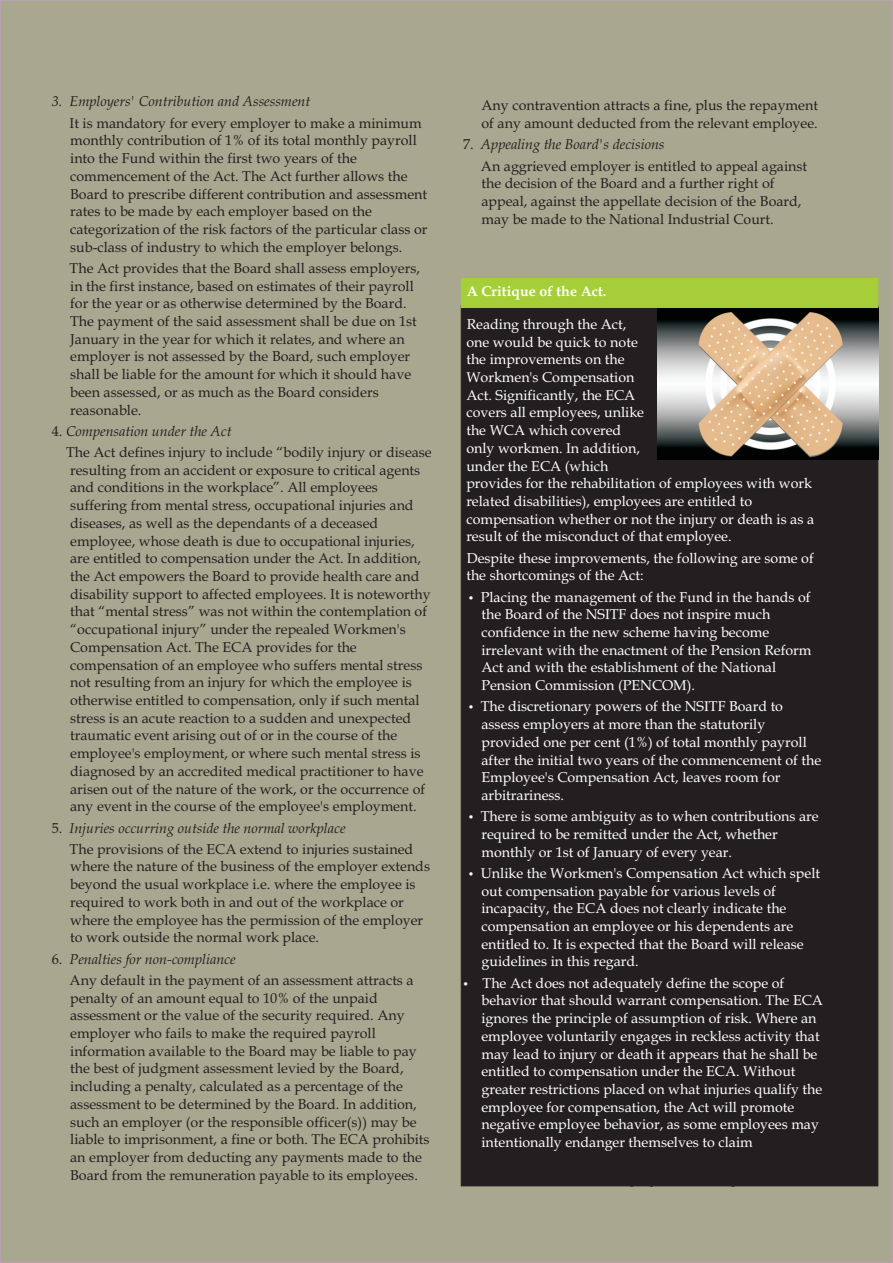
<style>
.page{position:relative;width:893px;height:1263px;background:#a9a790}
.page>*{position:absolute;margin:0;border:0;box-sizing:border-box;transform-origin:0 0}
.t1{font:14.25px/17.7px "Book Antiqua";color:#231f20}
.t2{font:14.25px/17.7px "Book Antiqua";color:#fff}
.t3{font:italic 14.25px "Book Antiqua";color:#231f20}
.t4{font:700 14.25px "Book Antiqua";color:#fff}
.s1{font-style:italic}
</style>
<div class="page">
<div style="left:461px;top:308px;width:417px;height:878px;background:#231f20"></div>
<img style="left:658px;top:308px;width:220px;height:151px">
<div style="left:461px;top:278px;width:417px;height:30px;background:#a6ce39"></div>
<svg style="left:469px;top:596px;width:4px;height:3px"></svg>
<svg style="left:469px;top:706px;width:4px;height:3px"></svg>
<svg style="left:469px;top:815px;width:4px;height:4px"></svg>
<svg style="left:469px;top:872px;width:4px;height:3px"></svg>
<p class="t3" style="left:52px;top:96px;width:260px">3. Employers' Contribution and Assessment</p>
<p class="t1" style="left:70px;top:116px;width:359px">It is mandatory for every employer to make a minimum monthly contribution of 1% of its total monthly payroll into the Fund within the first two years of the commencement of the Act. The Act further allows the Board to prescribe different contribution and assessment rates to be made by each employer based on the categorization of the risk factors of the particular class or sub-class of industry to which the employer belongs.</p>
<p class="t1" style="left:70px;top:261px;width:352px">The Act provides that the Board shall assess employers, in the first instance, based on estimates of their payroll for the year or as otherwise determined by the Board.<br>The payment of the said assessment shall be due on 1st January in the year for which it relates, and where an employer is not assessed by the Board, such employer shall be liable for the amount for which it should have been assessed, or as much as the Board considers reasonable.</p>
<p class="t1" style="left:66px;top:422px;width:367px;line-height:21.3px;text-indent:-14px">4. <span class="s1">Compensation under the Act<br></span>The Act defines injury to include “bodily injury or disease</p>
<p class="t1" style="left:70px;top:463px;width:362px">resulting from an accident or exposure to critical agents and conditions in the workplace”. All employees suffering from mental stress, occupational injuries and diseases, as well as the dependants of a deceased employee, whose death is due to occupational injuries, are entitled to compensation under the Act. In addition, the Act empowers the Board to provide health care and disability support to affected employees. It is noteworthy that “mental stress” was not within the contemplation of “occupational injury” under the repealed Workmen's Compensation Act. The ECA provides for the compensation of an employee who suffers mental stress not resulting from an injury for which the employee is otherwise entitled to compensation, only if such mental stress is an acute reaction to a sudden and unexpected traumatic event arising out of or in the course of the employee's employment, or where such mental stress is diagnosed by an accredited medical practitioner to have arisen out of the nature of the work, or the occurrence of any event in the course of the employee's employment.</p>
<p class="t1" style="left:70px;top:819px;width:345px;line-height:21.3px;text-indent:-18px">5. <span class="s1">Injuries occurring outside the normal workplace<br></span>The provisions of the ECA extend to injuries sustained</p>
<p class="t1" style="left:70px;top:859px;width:361px">where the nature of the business of the employer extends beyond the usual workplace i.e. where the employee is required to work both in and out of the workplace or where the employee has the permission of the employer to work outside the normal work place.</p>
<p class="t1" style="left:70px;top:950px;width:346px;line-height:21.3px;text-indent:-18px">6. <span class="s1">Penalties for non-compliance<br></span>Any default in the payment of an assessment attracts a</p>
<p class="t1" style="left:70px;top:990px;width:361px">penalty of an amount equal to 10% of the unpaid assessment or the value of the security required. Any employer who fails to make the required payroll information available to the Board may be liable to pay the best of judgment assessment levied by the Board, including a penalty, calculated as a percentage of the assessment to be determined by the Board. In addition, such an employer (or the responsible officer(s)) may be liable to imprisonment, a fine or both. The ECA prohibits an employer from deducting any payments made to the Board from the remuneration payable to its employees.</p>
<p class="t1" style="left:481px;top:98px;width:338px">Any contravention attracts a fine, plus the repayment of any amount deducted from the relevant employee.</p>
<p class="t1" style="left:481px;top:135px;width:328px;line-height:21.3px;text-indent:-18px">7. <span class="s1">Appealing the Board's decisions<br></span>An aggrieved employer is entitled to appeal against</p>
<p class="t1" style="left:481px;top:176px;width:321px">the decision of the Board and a further right of appeal, against the appellate decision of the Board, may be made to the National Industrial Court.</p>
<p class="t4" style="left:467px;top:285px;width:141px">A Critique of the Act.</p>
<p class="t2" style="left:466px;top:317px;width:349px">Reading through the Act,<br>one would be quick to note<br>the improvements on the<br>Workmen's Compensation<br>Act. Significantly, the ECA<br>covers all employees, unlike<br>the WCA which covered<br>only workmen. In addition,<br>under the ECA (which<br>provides for the rehabilitation of employees with work related disabilities), employees are entitled to compensation whether or not the injury or death is as a result of the misconduct of that employee.</p>
<p class="t2" style="left:466px;top:551px;width:349px">Despite these improvements, the following are some of the shortcomings of the Act:</p>
<p class="t2" style="left:481px;top:590px;width:332px">Placing the management of the Fund in the hands of the Board of the NSITF does not inspire much confidence in the new scheme having become irrelevant with the enactment of the Pension Reform Act and with the establishment of the National Pension Commission (PENCOM).</p>
<p class="t2" style="left:481px;top:699px;width:342px">The discretionary powers of the NSITF Board to assess employers at more than the statutorily provided one per cent (1%) of total monthly payroll after the initial two years of the commencement of the Employee's Compensation Act, leaves room for arbitrariness.</p>
<p class="t2" style="left:481px;top:809px;width:339px">There is some ambiguity as to when contributions are required to be remitted under the Act, whether monthly or 1st of January of every year.</p>
<p class="t2" style="left:481px;top:866px;width:341px">Unlike the Workmen's Compensation Act which spelt out compensation payable for various levels of incapacity, the ECA does not clearly indicate the compensation an employee or his dependents are entitled to. It is expected that the Board will release guidelines in this regard.</p>
<p class="t2" style="left:481px;top:976px;width:343px">The Act does not adequately define the scope of behavior that should warrant compensation. The ECA ignores the principle of assumption of risk. Where an employee voluntarily engages in reckless activity that may lead to injury or death it appears that he shall be entitled to compensation under the ECA. Without greater restrictions placed on what injuries qualify the employee for compensation, the Act will promote negative employee behavior, as some employees may intentionally endanger themselves to claim</p>
</div>
